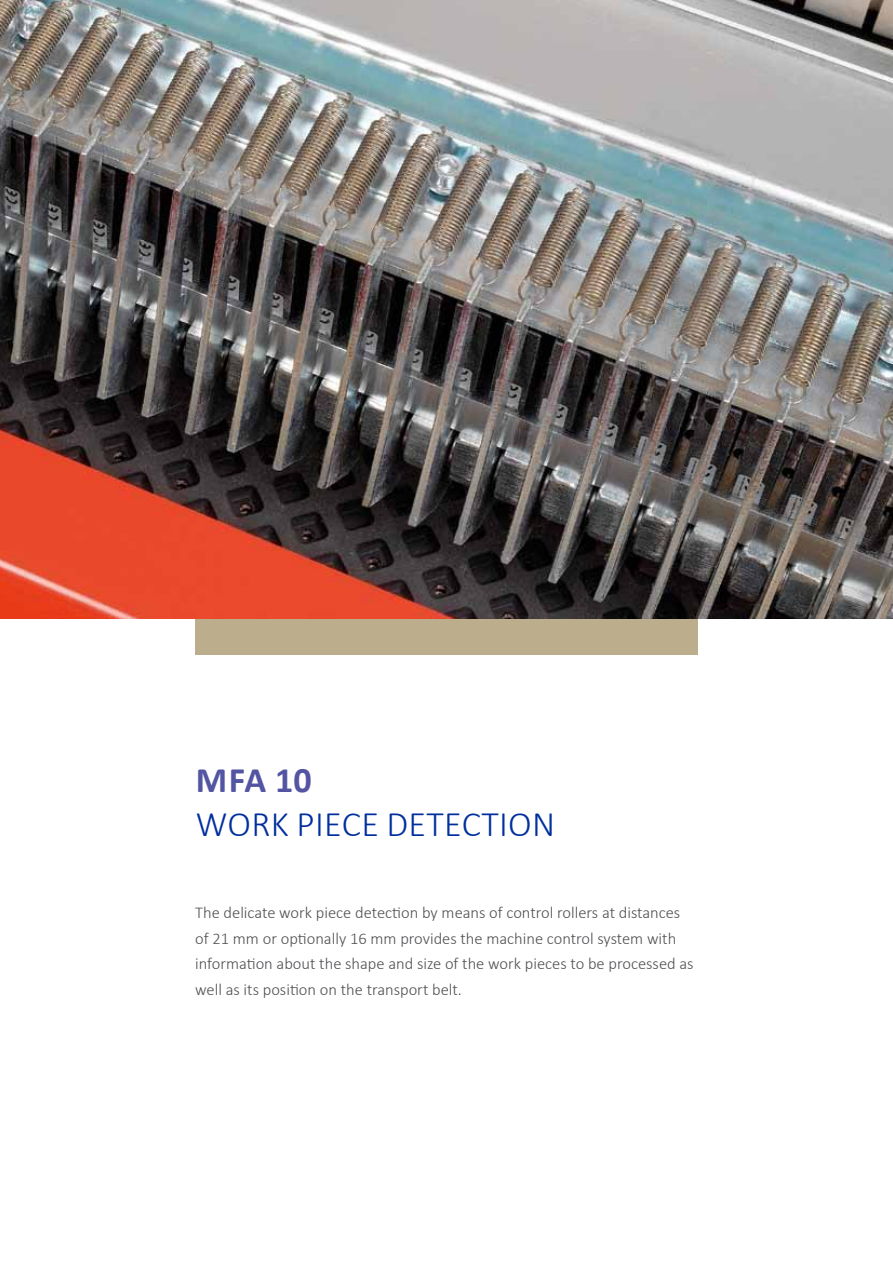
<style>
.page{position:relative;width:893px;height:1263px;background:#fff}
.page>*{position:absolute;margin:0;border:0;box-sizing:border-box;transform-origin:0 0}
.t1{font:300 36px "Calibri";letter-spacing:.01em;color:#002f9d}
.t2{font:700 36px "Calibri";color:#5455a2}
.t3{font:300 16.5px/25.5px "Calibri";color:#504f53}
</style>
<div class="page">
<div style="left:195px;top:609px;width:503px;height:45px;background:#bcae8d"></div>
<img style="left:0;top:0;width:892px;height:619px">
<h1 class="t2" style="left:196px;top:757px;width:117px">MFA 10</h1>
<h1 class="t1" style="left:196px;top:801px;width:361px">Work piece Detection</h1>
<p class="t3" style="left:195px;top:900px;width:500px">The delicate work piece detection by means of control rollers at distances of 21 mm or optionally 16 mm provides the machine control system with information about the shape and size of the work pieces to be processed as well as its position on the transport belt.</p>
</div>
